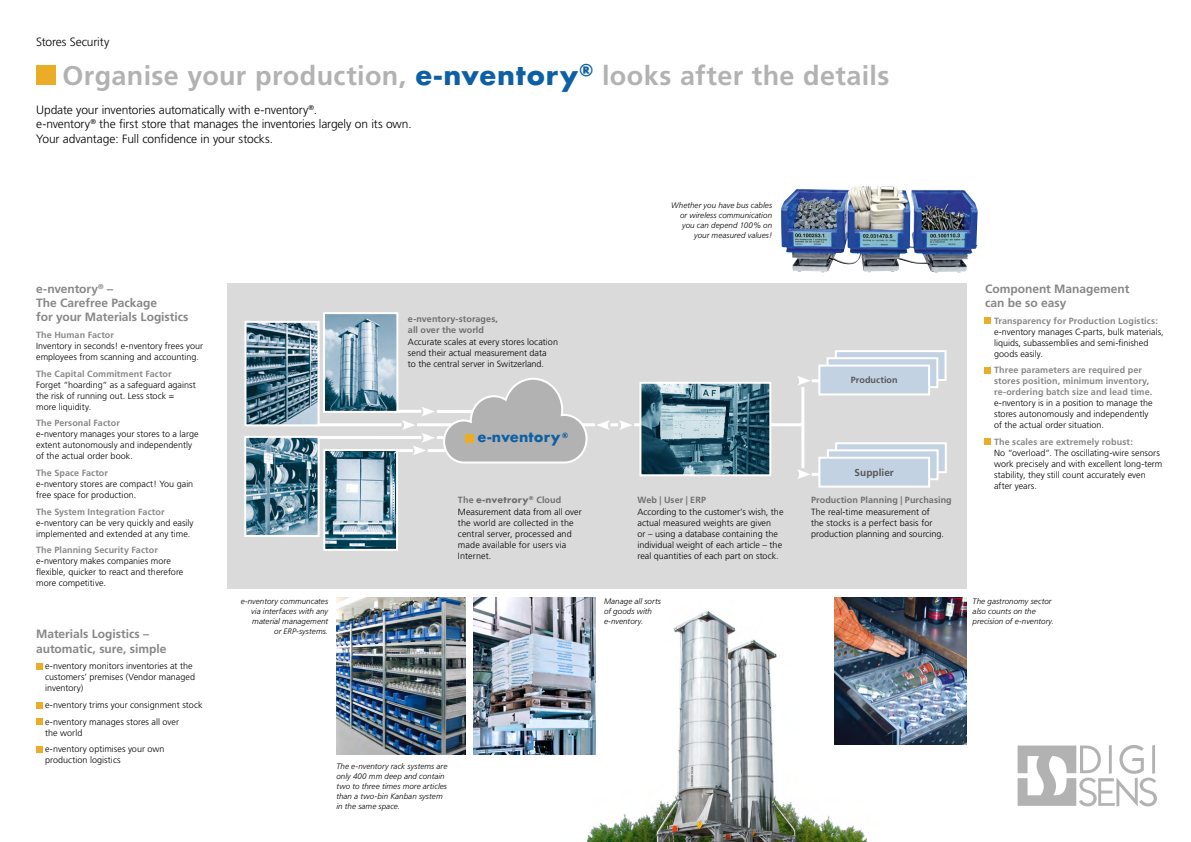
<style>
.page{position:relative;width:1191px;height:842px;background:#fff}
.page>*{position:absolute;margin:0;border:0;box-sizing:border-box;transform-origin:0 0}
.t1{font:700 27px "Frutiger";letter-spacing:.015em;color:#b3b2b2}
.t2{font:700 15.7px "Futura";color:#0c60a3}
.t3{font:700 14px "Futura";letter-spacing:.01em;color:#0c60a3}
.t4{font:300 12px/14.4px "Frutiger";letter-spacing:-.01em;color:#000}
.t5{font:700 12px/14.4px "Frutiger";color:#878787}
.t6{font:700 10px "Frutiger";letter-spacing:.005em;color:#575756}
.t7{font:300 9px/11px "Frutiger";letter-spacing:.005em;color:#000}
.t8{font:700 9px/11px "Frutiger";letter-spacing:.01em;color:#878787}
.t9{font:700 9px/11px "Frutiger";letter-spacing:.01em;color:#706f6f}
.t10{font:700 9px "Futura";letter-spacing:.02em;color:#706f6f}
.t11{font:700 9px "Frutiger";letter-spacing:.01em;color:#575756}
.t12{font:italic 300 8px/10px "Frutiger";letter-spacing:.005em;color:#000}
.t13{font:300 7px "Frutiger";color:#000}
.t14{font:700 7px "Futura";color:#0c60a3}
.t15{font:700 5.2px "Futura";color:#706f6f}
.s1{font-family:"Futura";color:#0c60a3}
.s2{font-family:"Frutiger"}
</style>
<div class="page">
<img style="left:564px;top:600px;width:304px;height:242px">
<div style="left:227px;top:283px;width:739px;height:306px;background:#dadada"></div>
<svg style="left:1017px;top:745px;width:140px;height:61px"></svg>
<hr style="left:801px;top:387px;width:3px;height:81px;background:#fff">
<hr style="left:715px;top:423px;width:88px;height:3px;background:#fff">
<hr style="left:535px;top:423px;width:60px;height:3px;background:#fff">
<hr style="left:437px;top:436px;width:46px;height:3px;background:#fff">
<hr style="left:417px;top:423px;width:87px;height:3px;background:#fff">
<hr style="left:437px;top:410px;width:38px;height:3px;background:#fff">
<hr style="left:428px;top:449px;width:37px;height:3px;background:#fff">
<svg style="left:36px;top:664px;width:6px;height:6px"></svg>
<div style="left:985px;top:317px;width:6px;height:7px;background:#ebad28"></div>
<svg style="left:36px;top:746px;width:6px;height:6px"></svg>
<svg style="left:985px;top:439px;width:6px;height:6px"></svg>
<svg style="left:36px;top:702px;width:6px;height:6px"></svg>
<svg style="left:36px;top:718px;width:6px;height:6px"></svg>
<svg style="left:985px;top:367px;width:6px;height:6px"></svg>
<img style="left:781px;top:186px;width:185px;height:87px">
<img style="left:336px;top:598px;width:129px;height:156px">
<img style="left:473px;top:598px;width:122px;height:156px">
<img style="left:835px;top:598px;width:131px;height:147px">
<svg style="left:797px;top:350px;width:150px;height:46px"></svg>
<svg style="left:797px;top:441px;width:150px;height:47px"></svg>
<svg style="left:597px;top:382px;width:175px;height:94px"></svg>
<svg style="left:244px;top:312px;width:191px;height:239px"></svg>
<div style="left:36px;top:65px;width:19px;height:19px;background:#ebad28"></div>
<svg style="left:442px;top:378px;width:146px;height:86px"></svg>
<div style="left:465px;top:434px;width:9px;height:9px;background:#ebad28"></div>
<h3 class="t4" style="left:36px;top:35px;width:75px">Stores Security</h3>
<h2 class="t2" style="left:579px;top:59px;width:17px">®</h2>
<h1 class="t1" style="left:62px;top:60px;width:517px">Organise your production <span class="s1">e</span>, <span class="s1">-nventory</span></h1>
<h3 class="t4" style="left:99px;top:103px;width:314px;text-indent:-63px">Update your inventories automatically with -e nventory .<sup>R<br></sup>the first store that manages the inventories largely on its own.</h3>
<p class="t13" style="left:90px;top:118px;width:7px">®</p>
<h3 class="t4" style="left:36px;top:117px;width:238px">-e nventory<br>Your advantage: Full confidence in your stocks.</h3>
<h1 class="t1" style="left:602px;top:60px;width:289px">looks after the details</h1>
<h3 class="t5" style="left:36px;top:281px;width:154px">-e nventory –<sup>R<br></sup>The Carefree Package<br>for your Materials Logistics</h3>
<p class="t8" style="left:36px;top:329px;width:79px">The Human Factor</p>
<p class="t7" style="left:36px;top:340px;width:168px">Inventory in seconds! -e nventory frees your employees from scanning and accounting.</p>
<p class="t8" style="left:36px;top:368px;width:137px">The Capital Commitment Factor</p>
<p class="t7" style="left:36px;top:379px;width:161px">Forget “hoarding“ as a safeguard against the risk of running out. Less stock = more liquidity.</p>
<p class="t8" style="left:36px;top:418px;width:85px">The Personal Factor</p>
<p class="t7" style="left:36px;top:429px;width:164px">-e nventory manages your stores to a large extent autonomously and independently of the actual order book.</p>
<p class="t8" style="left:36px;top:467px;width:73px">The Space Factor</p>
<p class="t7" style="left:36px;top:478px;width:159px">-e nventory stores are compact! You gain free space for production.</p>
<p class="t8" style="left:36px;top:506px;width:130px">The System Integration Factor</p>
<p class="t7" style="left:36px;top:517px;width:159px">-e nventory can be very quickly and easily implemented and extended at any time.</p>
<p class="t8" style="left:36px;top:545px;width:123px">The Planning Security Factor</p>
<p class="t7" style="left:36px;top:556px;width:149px">-e nventory makes companies more flexible, quicker to react and therefore more competitive.</p>
<p class="t9" style="left:408px;top:313px;width:91px">-e nventory-storages, all over the world</p>
<p class="t7" style="left:408px;top:336px;width:151px">Accurate scales at every stores location send their actual measurement data<br>to the central server in Switzerland.</p>
<p class="t14" style="left:561px;top:430px;width:8px">R</p>
<h3 class="t3" style="left:477px;top:427px;width:84px">e-nventory</h3>
<p class="t15" style="left:529px;top:495px;width:7px">®</p>
<p class="t10" style="left:458px;top:493px;width:72px"><span class="s2">The</span> e-nvetrory</p>
<p class="t7" style="left:458px;top:507px;width:125px">Measurement data from all over the world are collected in the central server, processed and made available for users via<br>Internet.</p>
<p class="t9" style="left:536px;top:495px;width:26px">Cloud</p>
<p class="t12" style="left:671px;top:200px;width:102px;text-align:right">Whether you have bus cables or wireless communication you can depend 100% on your measured values!</p>
<p class="t11" style="left:850px;top:375px;width:48px">Production</p>
<p class="t9" style="left:637px;top:494px;width:70px">Web | User | ERP</p>
<p class="t7" style="left:637px;top:506px;width:148px">According to the customer s’ wish, the actual measured weights are given<br>or – using a database containing the individual weight of each article – the real quantities of each part on stock.</p>
<p class="t6" style="left:854px;top:467px;width:41px">Supplier</p>
<p class="t9" style="left:811px;top:494px;width:142px">Production Planning | Purchasing</p>
<p class="t7" style="left:811px;top:506px;width:134px">The real-time measurement of the stocks is a perfect basis for production planning and sourcing.</p>
<h3 class="t5" style="left:985px;top:281px;width:146px">Component Management can be so easy</h3>
<p class="t8" style="left:994px;top:315px;width:165px">Transparency for Production Logistics:</p>
<p class="t7" style="left:994px;top:326px;width:171px">-e nventory manages -C parts, bulk materials, liquids, subassemblies and semi-finished goods easily.</p>
<p class="t8" style="left:994px;top:365px;width:160px">Three parameters are required per stores position, minimum inventory, re-ordering batch size and lead time.</p>
<p class="t7" style="left:994px;top:398px;width:160px">-e nventory is in a position to manage the stores autonomously and independently of the actual order situation.</p>
<p class="t8" style="left:994px;top:436px;width:140px">The scales are extremely robust:</p>
<p class="t7" style="left:994px;top:447px;width:170px">No “overload .“ The oscillating-wire sensors work precisely and with excellent long-term stability, they still count accurately even after years.</p>
<h3 class="t5" style="left:36px;top:627px;width:132px">Materials Logistics – automatic, sure, simple</h3>
<p class="t7" style="left:45px;top:661px;width:151px">-e nventory monitors inventories at the customers’ premises (Vendor managed inventory(</p>
<p class="t7" style="left:45px;top:696px;width:159px;line-height:16.7px">-e nventory trims your consignment stock -e nventory manages stores all over</p>
<p class="t7" style="left:45px;top:724px;width:121px;line-height:16.7px">the world<br>-e nventory optimises your own</p>
<p class="t7" style="left:45px;top:755px;width:77px">production logistics</p>
<p class="t12" style="left:241px;top:596px;width:89px;text-align:right">-e nventory communcates via interfaces with any material management<br>or ERP-systems.</p>
<p class="t12" style="left:604px;top:596px;width:59px">Manage all sorts of goods with<br>-e nventory.</p>
<p class="t12" style="left:972px;top:596px;width:83px">The gastronomy sector also counts on the precision of -e nventory.</p>
<p class="t12" style="left:336px;top:761px;width:112px">The -e nventory rack systems are only 400 mm deep and contain two to three times more articles than a two-bin Kanban system in the same space.</p>
</div>
